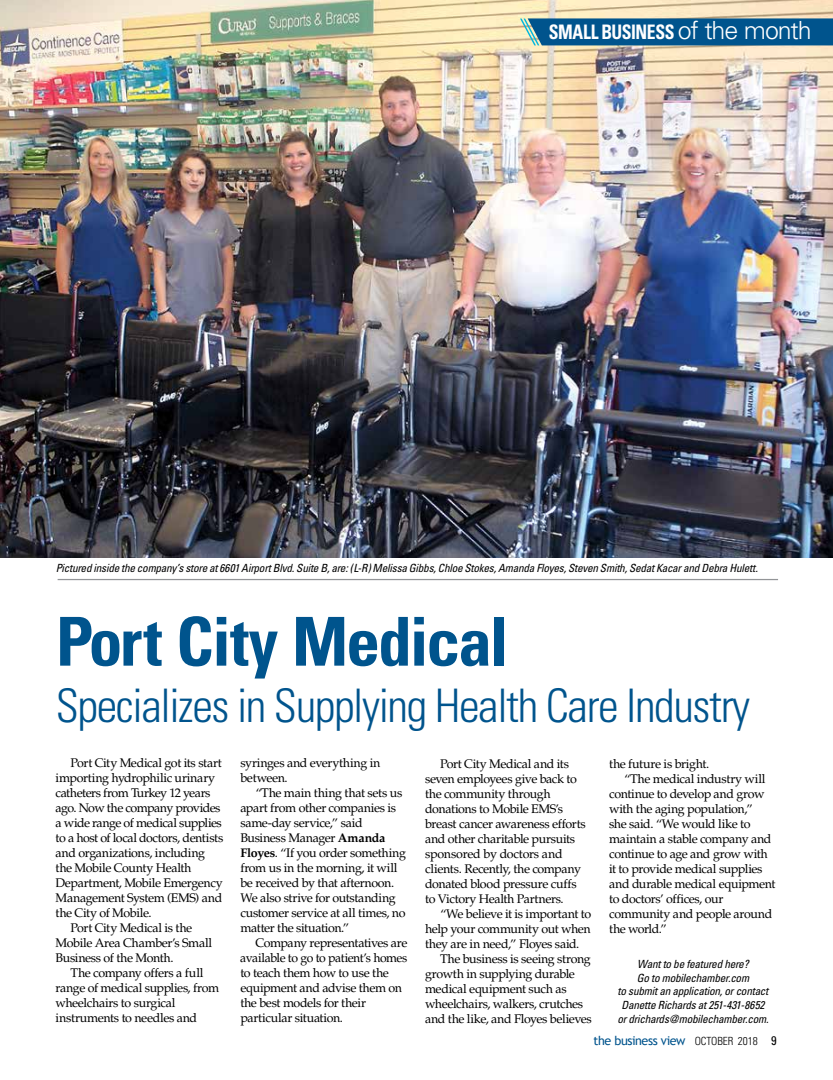
<style>
.page{position:relative;width:833px;height:1080px;background:#fff}
.page>*{position:absolute;margin:0;border:0;box-sizing:border-box;transform-origin:0 0}
.t1{font:700 condensed 67.5px "Univers";letter-spacing:-.03em;color:#00548d}
.t2{font:300 condensed 46.25px "Univers";letter-spacing:-.03em;color:#00548d}
.t3{font:700 condensed 20px "Univers";letter-spacing:-.025em;color:#fff;scale:.88 1}
.t4{font:12.5px/15px "Palatino";letter-spacing:-.03em;color:#000}
.t5{font:12.5px "Trebuchet MS";letter-spacing:-.035em;color:#00548d}
.t6{font:12.5px "Palatino";letter-spacing:-.05em;color:#000}
.t7{font:italic condensed 11.25px/13.8px "Univers";letter-spacing:-.02em;color:#000;text-align:center}
.s1{font-weight:300;font-stretch:normal;font-size:25px}
.s2{font-weight:700}
.s3{font-family:"Univers";font-weight:300;font-stretch:condensed;font-size:11.25px;color:#000}
.s4{font-family:"Univers";font-stretch:condensed;color:#000}
</style>
<div class="page">
<img style="left:1px;top:0;width:831px;height:557px">
<svg style="left:520px;top:18px;width:312px;height:27px;background:#0d5c90"></svg>
<hr style="left:58px;top:579px;width:720px;height:1px;background:#939598">
<h3 class="t3" style="left:548px;top:19px;width:300px">SMALL BUSINESS <span class="s1">of the month</span></h3>
<p class="t7" style="left:56px;top:561px;width:703px">Pictured inside the company’s store at 6601 Airport Blvd. Suite B, are: (L-R) Melissa Gibbs, Chloe Stokes, Amanda Floyes, Steven Smith, Sedat Kacar and Debra Hulett.</p>
<h1 class="t1" style="left:56px;top:600px;width:454px">Port City Medical</h1>
<h2 class="t2" style="left:56px;top:678px;width:695px">Specializes in Supplying Health Care Industry</h2>
<p class="t4" style="left:71px;top:755px;width:153px">Port City Medical got its start</p>
<p class="t4" style="left:56px;top:770px;width:161px">importing hydrophilic urinary</p>
<p class="t4" style="left:56px;top:785px;width:156px">catheters from Turkey 12 years</p>
<p class="t6" style="left:56px;top:800px;width:166px">ago. Now the company provides</p>
<p class="t4" style="left:56px;top:815px;width:168px">a wide range of medical supplies</p>
<p class="t4" style="left:56px;top:830px;width:169px">to a host of local doctors, dentists</p>
<p class="t4" style="left:56px;top:845px;width:151px">and organizations, including</p>
<p class="t4" style="left:56px;top:860px;width:137px">the Mobile County Health</p>
<p class="t4" style="left:56px;top:875px;width:169px">Department, Mobile Emergency</p>
<p class="t4" style="left:56px;top:890px;width:168px">Management System (EMS) and</p>
<p class="t4" style="left:56px;top:905px;width:97px">the City of Mobile.</p>
<p class="t4" style="left:71px;top:920px;width:123px">Port City Medical is the</p>
<p class="t4" style="left:56px;top:935px;width:158px">Mobile Area Chamber’s Small</p>
<p class="t4" style="left:56px;top:950px;width:119px">Business of the Month.</p>
<p class="t4" style="left:71px;top:965px;width:134px">The company offers a full</p>
<p class="t4" style="left:56px;top:980px;width:165px">range of medical supplies, from</p>
<p class="t4" style="left:56px;top:995px;width:121px">wheelchairs to surgical</p>
<p class="t4" style="left:56px;top:1010px;width:143px">instruments to needles and</p>
<p class="t4" style="left:240px;top:755px;width:142px">syringes and everything in between.</p>
<p class="t4" style="left:240px;top:785px;width:167px;text-indent:15px">“The main thing that sets us apart from other companies is same-day service,” said<br>Business Manager <span class="s2">Amanda<br>Floyes</span>. “If you order something from us in the morning, it will be received by that afternoon.<br>We also strive for outstanding customer service at all times, no matter the situation.”</p>
<p class="t4" style="left:240px;top:935px;width:169px;text-indent:15px">Company representatives are available to go to patient’s homes to teach them how to use the equipment and advise them on the best models for their particular situation.</p>
<p class="t4" style="left:425px;top:757px;width:162px;text-indent:15px">Port City Medical and its seven employees give back to the community through donations to Mobile EMS’s breast cancer awareness efforts and other charitable pursuits sponsored by doctors and clients. Recently, the company donated blood pressure cuffs to Victory Health Partners.</p>
<p class="t4" style="left:440px;top:907px;width:153px">“We believe it is important to</p>
<p class="t4" style="left:425px;top:922px;width:167px">help your community out when</p>
<p class="t4" style="left:425px;top:937px;width:156px">they are in need,” Floyes said.</p>
<p class="t4" style="left:440px;top:952px;width:152px">The business is seeing strong</p>
<p class="t4" style="left:425px;top:967px;width:151px">growth in supplying durable</p>
<p class="t4" style="left:425px;top:982px;width:143px">medical equipment such as</p>
<p class="t4" style="left:425px;top:997px;width:160px">wheelchairs, walkers, crutches</p>
<p class="t4" style="left:425px;top:1012px;width:168px">and the like, and Floyes believes</p>
<p class="t4" style="left:609px;top:757px;width:101px">the future is bright.</p>
<p class="t4" style="left:624px;top:772px;width:143px">“The medical industry will</p>
<p class="t4" style="left:609px;top:787px;width:157px">continue to develop and grow</p>
<p class="t4" style="left:609px;top:802px;width:145px">with the aging population,”</p>
<p class="t4" style="left:609px;top:817px;width:143px">she said. “We would like to</p>
<p class="t4" style="left:609px;top:832px;width:164px">maintain a stable company and</p>
<p class="t4" style="left:609px;top:847px;width:160px">continue to age and grow with</p>
<p class="t4" style="left:609px;top:862px;width:155px">it to provide medical supplies</p>
<p class="t4" style="left:609px;top:877px;width:168px">and durable medical equipment</p>
<p class="t4" style="left:609px;top:892px;width:116px">to doctors’ offices, our</p>
<p class="t4" style="left:609px;top:907px;width:165px">community and people around</p>
<p class="t4" style="left:609px;top:922px;width:59px">the world.”</p>
<p class="t7" style="left:617px;top:957px;width:153px">Want to be featured here?<br>Go to mobilechamber.com<br>to submit an application, or contact<br>Danette Richards at 251-431-8652 or drichards@mobilechamber.com.</p>
<p class="t5" style="left:593px;top:1033px;width:184px">the business view <span class="s3">OCTOBER 2018</span> <span class="s4">9</span></p>
</div>
